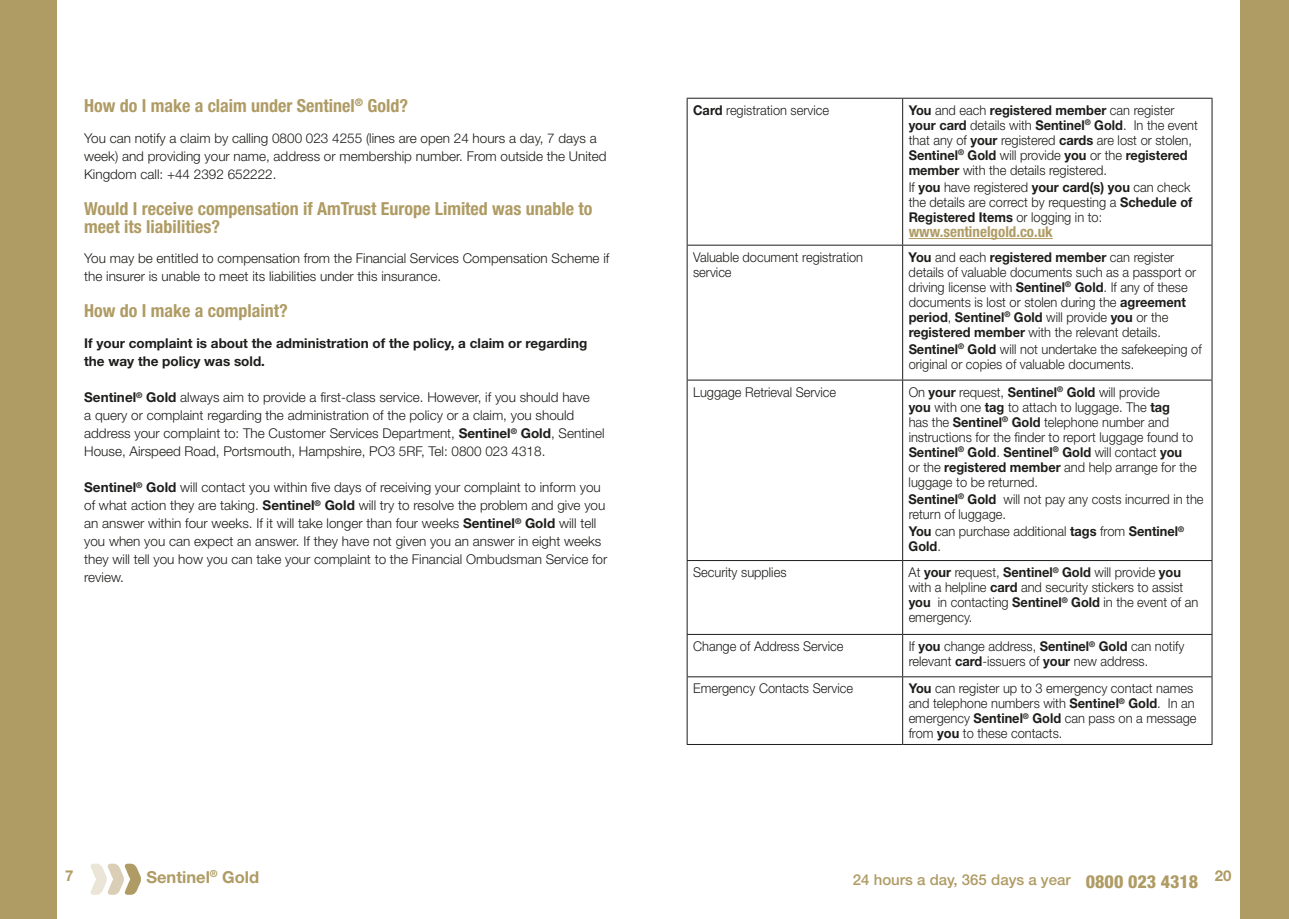
<style>
.page{position:relative;width:1289px;height:919px;background:#fff}
.page>*{position:absolute;margin:0;border:0;box-sizing:border-box;transform-origin:0 0}
.t1{font:700 condensed 18px/18px "Helvetica Neue";color:#af9b64}
.t2{font:700 16.5px "Helvetica Neue";color:#af9b64}
.t3{font:500 15px "Helvetica Neue";color:#af9b64}
.t4{font:700 condensed 15px "Helvetica Neue";color:#af9b64}
.t5{font:700 15px "Helvetica Neue";color:#af9b64}
.t6{font:300 13.5px/15px "Helvetica Neue";color:#1d1d1b;scale:.95 1}
.t7{font:300 13.5px/18px "Helvetica Neue";color:#1d1d1b}
.t8{font:700 13.5px/18px "Helvetica Neue";color:#1d1d1b}
.s1{font-weight:700}
.s2{font-weight:800;font-stretch:condensed;font-size:18px}
</style>
<div class="page">
<div style="left:0;top:0;width:57px;height:918px;background:#af9b64"></div>
<svg style="left:90px;top:863px;width:51px;height:31px"></svg>
<div style="left:1239px;top:0;width:49px;height:918px;background:#af9b64"></div>
<hr style="left:686px;top:99px;width:1px;height:146px;background:#1d1d1b">
<hr style="left:686px;top:98px;width:216px;height:1px;background:#1d1d1b">
<hr style="left:902px;top:99px;width:1px;height:146px;background:#1d1d1b">
<hr style="left:902px;top:98px;width:310px;height:1px;background:#1d1d1b">
<hr style="left:1211px;top:99px;width:1px;height:146px;background:#1d1d1b">
<hr style="left:686px;top:245px;width:1px;height:134px;background:#1d1d1b">
<hr style="left:686px;top:380px;width:1px;height:180px;background:#1d1d1b">
<hr style="left:686px;top:561px;width:1px;height:73px;background:#1d1d1b">
<hr style="left:686px;top:634px;width:1px;height:42px;background:#1d1d1b">
<hr style="left:686px;top:245px;width:216px;height:1px;background:#1d1d1b">
<hr style="left:686px;top:379px;width:216px;height:1px;background:#1d1d1b">
<hr style="left:686px;top:560px;width:216px;height:1px;background:#1d1d1b">
<hr style="left:686px;top:634px;width:216px;height:1px;background:#1d1d1b">
<hr style="left:902px;top:245px;width:1px;height:134px;background:#1d1d1b">
<hr style="left:902px;top:380px;width:1px;height:180px;background:#1d1d1b">
<hr style="left:902px;top:561px;width:1px;height:73px;background:#1d1d1b">
<hr style="left:902px;top:634px;width:1px;height:42px;background:#1d1d1b">
<hr style="left:902px;top:245px;width:310px;height:1px;background:#1d1d1b">
<hr style="left:1211px;top:245px;width:1px;height:134px;background:#1d1d1b">
<hr style="left:1211px;top:380px;width:1px;height:180px;background:#1d1d1b">
<hr style="left:1211px;top:561px;width:1px;height:73px;background:#1d1d1b">
<hr style="left:1211px;top:634px;width:1px;height:42px;background:#1d1d1b">
<hr style="left:902px;top:379px;width:310px;height:1px;background:#1d1d1b">
<hr style="left:902px;top:560px;width:310px;height:1px;background:#1d1d1b">
<hr style="left:902px;top:634px;width:310px;height:1px;background:#1d1d1b">
<hr style="left:686px;top:677px;width:1px;height:67px;background:#1d1d1b">
<hr style="left:686px;top:676px;width:216px;height:1px;background:#1d1d1b">
<hr style="left:686px;top:744px;width:216px;height:1px;background:#1d1d1b">
<hr style="left:902px;top:677px;width:1px;height:67px;background:#1d1d1b">
<hr style="left:902px;top:676px;width:310px;height:1px;background:#1d1d1b">
<hr style="left:1211px;top:677px;width:1px;height:67px;background:#1d1d1b">
<hr style="left:902px;top:744px;width:310px;height:1px;background:#1d1d1b">
<hr style="left:908px;top:238px;width:144px;height:1px;background:#af9b64">
<h1 class="t1" style="left:84px;top:96px;width:325px">How do I make a claim under Sentinel<sup>®</sup> Gold?</h1>
<p class="t7" style="left:84px;top:128px;width:524px">You can notify a claim by calling 0800 023 4255 (lines are open 24 hours a day, 7 days a week) and providing your name, address or membership number. From outside the United<br>Kingdom call: +44 2392 652222.</p>
<h1 class="t1" style="left:84px;top:199px;width:510px">Would I receive compensation if AmTrust Europe Limited was unable to meet its liabilities?</h1>
<p class="t7" style="left:84px;top:249px;width:526px">You may be entitled to compensation from the Financial Services Compensation Scheme if the insurer is unable to meet its liabilities under this insurance.</p>
<h1 class="t1" style="left:84px;top:302px;width:205px">How do I make a complaint?</h1>
<p class="t8" style="left:84px;top:334px;width:504px">If your complaint is about the administration of the policy, a claim or regarding the way the policy was sold.</p>
<p class="t7" style="left:84px;top:388px;width:522px"><span class="s1">Sentinel</span><sup>®</sup> <span class="s1">Gold</span> always aim to provide a first-class service. However, if you should have<br>a query or complaint regarding the administration of the policy or a claim, you should address your complaint to: The Customer Services Department, <span class="s1">Sentinel</span><sup>®</sup> <span class="s1">Gold</span>, Sentinel House, Airspeed Road, Portsmouth, Hampshire, PO3 5RF, Tel: 0800 023 4318.</p>
<p class="t7" style="left:84px;top:478px;width:524px"><span class="s1">Sentinel</span><sup>®</sup> <span class="s1">Gold</span> will contact you within five days of receiving your complaint to inform you of what action they are taking. <span class="s1">Sentinel</span><sup>®</sup> <span class="s1">Gold</span> will try to resolve the problem and give you an answer within four weeks. If it will take longer than four weeks <span class="s1">Sentinel</span><sup>®</sup> <span class="s1">Gold</span> will tell you when you can expect an answer. If they have not given you an answer in eight weeks they will tell you how you can take your complaint to the Financial Ombudsman Service for review.</p>
<p class="t5" style="left:65px;top:866px;width:10px">7</p>
<p class="t2" style="left:146px;top:866px;width:114px">Sentinel<sup>®</sup> Gold</p>
<p class="t6" style="left:693px;top:102px;width:145px"><span class="s1">Card</span> registration service</p>
<p class="t6" style="left:908px;top:102px;width:306px"><span class="s1">You</span> and each <span class="s1">registered member</span> can register <span class="s1">your card</span> details with <span class="s1">Sentinel</span><sup>®</sup> <span class="s1">Gold</span>. In the event that any of <span class="s1">your</span> registered <span class="s1">cards</span> are lost or stolen, <span class="s1">Sentinel</span><sup>®</sup> <span class="s1">Gold</span> will provide <span class="s1">you</span> or the <span class="s1">registered member</span> with the details registered.</p>
<p class="t6" style="left:908px;top:179px;width:300px">If <span class="s1">you</span> have registered <span class="s1">your card(s) you</span> can check the details are correct by requesting a <span class="s1">Schedule of<br>Registered Items</span> or logging in to:</p>
<p class="t4" style="left:908px;top:222px;width:146px">www.sentinelgold.co.uk</p>
<p class="t6" style="left:693px;top:249px;width:180px">Valuable document registration service</p>
<p class="t6" style="left:908px;top:249px;width:304px"><span class="s1">You</span> and each <span class="s1">registered member</span> can register details of valuable documents such as a passport or driving license with <span class="s1">Sentinel</span><sup>®</sup> <span class="s1">Gold</span>. If any of these documents is lost or stolen during the <span class="s1">agreement period</span>, <span class="s1">Sentinel</span><sup>®</sup> <span class="s1">Gold</span> will provide <span class="s1">you</span> or the <span class="s1">registered member</span> with the relevant details.</p>
<p class="t6" style="left:908px;top:341px;width:310px"><span class="s1">Sentinel</span><sup>®</sup> <span class="s1">Gold</span> will not undertake the safekeeping of original or copies of valuable documents.</p>
<p class="t6" style="left:693px;top:384px;width:152px">Luggage Retrieval Service</p>
<p class="t6" style="left:908px;top:384px;width:305px">On <span class="s1">your</span> request, <span class="s1">Sentinel</span><sup>®</sup> <span class="s1">Gold</span> will provide<br><span class="s1">you</span> with one <span class="s1">tag</span> to attach to luggage. The <span class="s1">tag<br></span>has the <span class="s1">Sentinel</span><sup>®</sup> <span class="s1">Gold</span> telephone number and instructions for the finder to report luggage found to <span class="s1">Sentinel</span><sup>®</sup> <span class="s1">Gold</span>. <span class="s1">Sentinel</span><sup>®</sup> <span class="s1">Gold</span> will contact <span class="s1">you </span>or the <span class="s1">registered member</span> and help arrange for the luggage to be returned.</p>
<p class="t6" style="left:908px;top:491px;width:312px"><span class="s1">Sentinel</span><sup>®</sup> <span class="s1">Gold</span> will not pay any costs incurred in the return of luggage.</p>
<p class="t6" style="left:908px;top:523px;width:291px"><span class="s1">You</span> can purchase additional <span class="s1">tags</span> from <span class="s1">Sentinel</span><sup>®<br></sup><span class="s1">Gold</span>.</p>
<p class="t6" style="left:693px;top:564px;width:100px">Security supplies</p>
<p class="t6" style="left:908px;top:564px;width:306px">At <span class="s1">your</span> request, <span class="s1">Sentinel</span><sup>®</sup> <span class="s1">Gold</span> will provide <span class="s1">you </span>with a helpline <span class="s1">card</span> and security stickers to assist <span class="s1">you</span> in contacting <span class="s1">Sentinel</span><sup>®</sup> <span class="s1">Gold</span> in the event of an emergency.</p>
<p class="t6" style="left:693px;top:638px;width:160px">Change of Address Service</p>
<p class="t6" style="left:908px;top:638px;width:292px">If <span class="s1">you</span> change address, <span class="s1">Sentinel</span><sup>®</sup> <span class="s1">Gold</span> can notify relevant <span class="s1">card</span>-issuers of <span class="s1">your</span> new address.</p>
<p class="t6" style="left:693px;top:680px;width:170px">Emergency Contacts Service</p>
<p class="t6" style="left:908px;top:680px;width:304px"><span class="s1">You</span> can register up to 3 emergency contact names and telephone numbers with <span class="s1">Sentinel</span><sup>®</sup> <span class="s1">Gold</span>. In an emergency <span class="s1">Sentinel</span><sup>®</sup> <span class="s1">Gold</span> can pass on a message from <span class="s1">you</span> to these contacts.</p>
<p class="t3" style="left:853px;top:870px;width:380px">24 hours a day, 365 days a year <span class="s2">0800 023 4318</span> <sup>20</sup></p>
</div>
